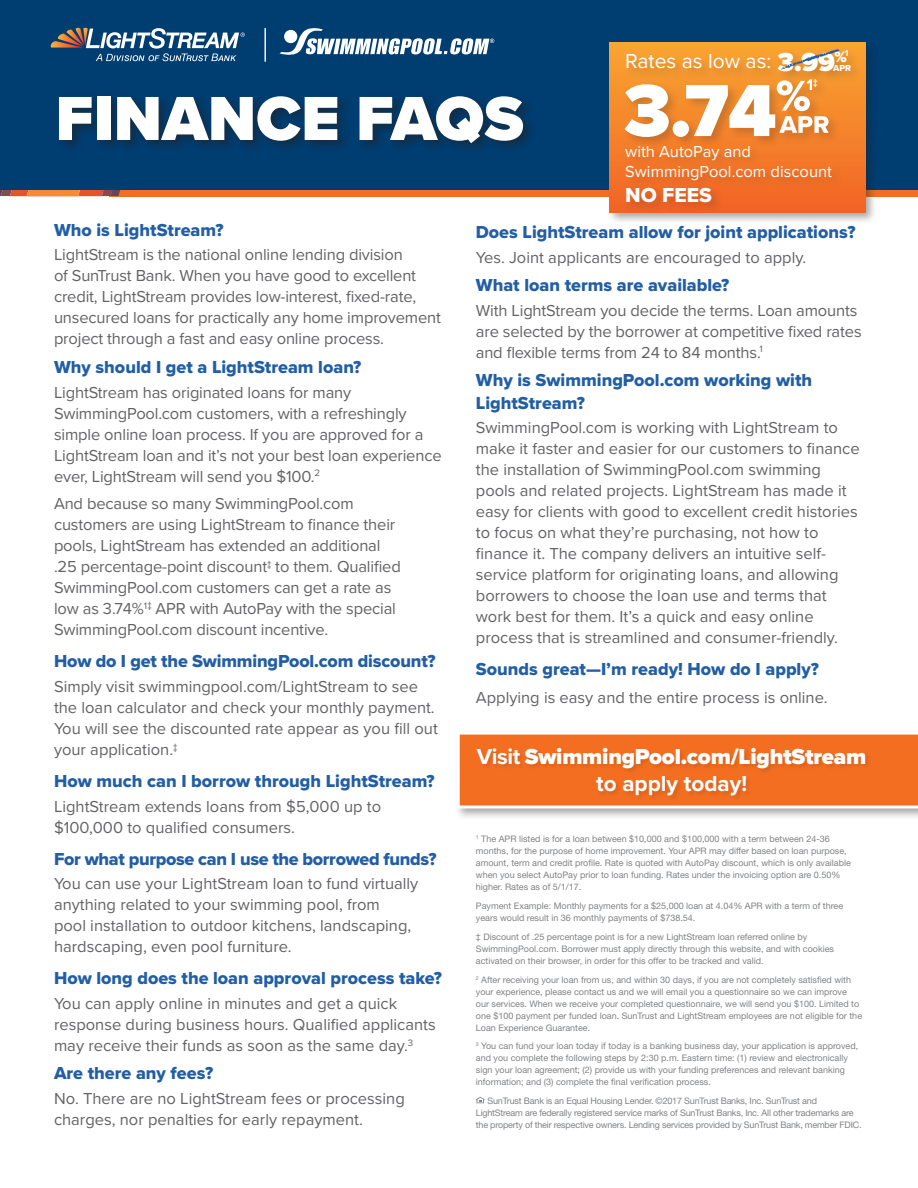
<style>
.page{position:relative;width:918px;height:1188px;background:#fff}
.page>*{position:absolute;margin:0;border:0;box-sizing:border-box;transform-origin:0 0}
.t1{font:900 64.5px "Proxima Nova";color:#fff}
.t2{font:900 27px "Proxima Nova";color:#fff}
.t3{font:900 22.5px/27px "Proxima Nova";letter-spacing:-.01em;color:#fff;text-align:center}
.t4{font:21px "Proxima Nova";color:#fff}
.t5{font:21px "Proxima Nova Extrabld";color:#fff}
.Question{font:18px/22.2px "Proxima Nova Extrabld";color:#225ea4}
.Question-2{font:18px "Proxima Nova Extrabld";letter-spacing:-.02em;color:#225ea4}
.Answer{font:18px "Proxima Nova Extrabld";color:#225ea4}
.Answer-2{font:16.5px/21px "Proxima Nova";color:#636366}
.t6{font:16.5px "Proxima Nova";color:#fff}
.t7{font:9px/12px "Helvetica Neue LT Std";color:#808285}
.t8{font:9px/12px "Helvetica Neue LT Std";letter-spacing:-.02em;color:#808285}
.t9{font:9px "Proxima Nova Extrabld";color:#fff}
.t10{font:700 9px "Proxima Nova";color:#fff}
.s1{font-weight:700}
</style>
<div class="page">
<svg style="left:125px;top:189px;width:793px;height:7px;background:#d0672c"></svg>
<svg style="left:0;top:189px;width:125px;height:7px"></svg>
<div style="left:454px;top:729px;width:464px;height:92px;background:#231f20;opacity:.4"></div>
<svg style="left:457px;top:732px;width:461px;height:76px;background:#f5884a"></svg>
<div style="left:0;top:0;width:918px;height:189px;background:#003d71"></div>
<div style="left:606px;top:40px;width:272px;height:185px;background:#231f20;opacity:.4"></div>
<div style="left:610px;top:43px;width:255px;height:169px;background:linear-gradient(to bottom,#f9a532,#f26425)"></div>
<svg style="left:50px;top:28px;width:195px;height:33px"></svg>
<hr style="left:265px;top:28px;width:1px;height:34px;background:#fff">
<div style="left:56px;top:93px;width:479px;height:61px;background:#231f20;opacity:.5"></div>
<div style="left:624px;top:52px;width:158px;height:29px;background:#f29730"></div>
<div style="left:624px;top:143px;width:219px;height:49px;background:#ef7428"></div>
<div style="left:623px;top:78px;width:199px;height:71px;background:#231f20;opacity:.2"></div>
<div style="left:777px;top:114px;width:64px;height:31px;background:#231f20;opacity:.2"></div>
<div style="left:776px;top:49px;width:82px;height:34px;background:#231f20;opacity:.2"></div>
<div style="left:831px;top:62px;width:32px;height:21px;background:#231f20;opacity:.2"></div>
<svg style="left:781px;top:49px;width:59px;height:21px"></svg>
<div style="left:623px;top:184px;width:100px;height:31px;background:#231f20;opacity:.2"></div>
<div style="left:805px;top:77px;width:24px;height:25px;background:#f0942e"></div>
<svg style="left:625px;top:79px;width:204px;height:58px;background:#f3bd8c"></svg>
<div style="left:843px;top:48px;width:17px;height:20px;background:#231f20;opacity:.2"></div>
<svg style="left:279px;top:28px;width:215px;height:27px"></svg>
<svg style="left:476px;top:1097px;width:9px;height:6px"></svg>
<div style="left:476px;top:748px;width:395px;height:54px;background:#231f20;opacity:.13"></div>
<p class="t1" style="left:56px;top:80px;width:470px">FINANCE FAQS</p>
<p class="t10" style="left:845px;top:48px;width:5px">1</p>
<p class="t2" style="left:778px;top:45px;width:71px">3.99<sup>%</sup></p>
<p class="t4" style="left:625px;top:49px;width:148px">Rates as low as:</p>
<p class="t9" style="left:833px;top:62px;width:20px">APR</p>
<p class="t6" style="left:625px;top:142px;width:127px">with AutoPay and</p>
<p class="t6" style="left:625px;top:161px;width:208px">SwimmingPool.com discount</p>
<p class="t5" style="left:625px;top:182px;width:88px">NO FEES</p>
<p class="Question" style="left:54px;top:220px;width:171px">Who is LightStream?</p>
<p class="Answer-2" style="left:54px;top:245px;width:389px">LightStream is the national online lending division<br>of SunTrust Bank. When you have good to excellent credit, LightStream provides low-interest, fixed-rate, unsecured loans for practically any home improvement project through a fast and easy online process.</p>
<p class="Question" style="left:54px;top:357px;width:309px">Why should I get a LightStream loan?</p>
<p class="Answer-2" style="left:54px;top:382px;width:389px">LightStream has originated loans for many SwimmingPool.com customers, with a refreshingly simple online loan process. If you are approved for a LightStream loan and it’s not your best loan experience ever, LightStream will send you $100.<sup>2</sup></p>
<p class="Answer-2" style="left:54px;top:494px;width:348px">And because so many SwimmingPool.com customers are using LightStream to finance their pools, LightStream has extended an additional .25 percentage-point discount‡ to them. Qualified SwimmingPool.com customers can get a rate as low as 3.74%<sup>1</sup>‡ APR with AutoPay with the special SwimmingPool.com discount incentive.</p>
<p class="Question" style="left:54px;top:651px;width:383px">How do I get the SwimmingPool.com discount?</p>
<p class="Answer-2" style="left:54px;top:676px;width:385px">Simply visit swimmingpool.com/LightStream to see the loan calculator and check your monthly payment.<br>You will see the discounted rate appear as you fill out your application.‡</p>
<p class="Question" style="left:54px;top:771px;width:382px">How much can I borrow through LightStream?</p>
<p class="Answer-2" style="left:54px;top:796px;width:329px">LightStream extends loans from $5,000 up to $100,000 to qualified consumers.</p>
<p class="Question-2" style="left:54px;top:848px;width:384px">For what purpose can I use the borrowed funds?</p>
<p class="Answer-2" style="left:54px;top:874px;width:366px">You can use your LightStream loan to fund virtually anything related to your swimming pool, from<br>pool installation to outdoor kitchens, landscaping, hardscaping, even pool furniture.</p>
<p class="Question" style="left:54px;top:968px;width:390px">How long does the loan approval process take?</p>
<p class="Answer-2" style="left:54px;top:993px;width:383px">You can apply online in minutes and get a quick response during business hours. Qualified applicants may receive their funds as soon as the same day.<sup>3</sup></p>
<p class="Answer" style="left:54px;top:1063px;width:161px">Are there any fees?</p>
<p class="Answer-2" style="left:54px;top:1089px;width:352px">No. There are no LightStream fees or processing charges, nor penalties for early repayment.</p>
<p class="Question" style="left:476px;top:222px;width:381px">Does LightStream allow for joint applications?</p>
<p class="Answer-2" style="left:476px;top:247px;width:332px">Yes. Joint applicants are encouraged to apply.</p>
<p class="Question" style="left:476px;top:275px;width:255px">What loan terms are available?</p>
<p class="Answer-2" style="left:476px;top:300px;width:387px">With LightStream you decide the terms. Loan amounts are selected by the borrower at competitive fixed rates and flexible terms from 24 to 84 months.<sup>1</sup></p>
<p class="Question" style="left:476px;top:370px;width:338px">Why is SwimmingPool.com working with<br>LightStream?</p>
<p class="Answer-2" style="left:476px;top:418px;width:385px">SwimmingPool.com is working with LightStream to make it faster and easier for our customers to finance the installation of SwimmingPool.com swimming pools and related projects. LightStream has made it easy for clients with good to excellent credit histories to focus on what they’re purchasing, not how to finance it. The company delivers an intuitive self&shy;service platform for originating loans, and allowing borrowers to choose the loan use and terms that work best for them. It’s a quick and easy online process that is streamlined and consumer-friendly.</p>
<p class="Question" style="left:476px;top:659px;width:344px">Sounds great—I’m ready! How do I apply?</p>
<p class="Answer-2" style="left:476px;top:687px;width:353px">Applying is easy and the entire process is online.</p>
<p class="t3" style="left:477px;top:745px;width:391px"><span class="s1">Visit</span> SwimmingPool.com/LightStream <span class="s1">to apply today!</span></p>
<p class="t7" style="left:476px;top:833px;width:377px"><sup>1</sup> The APR listed is for a loan between $10,000 and $100,000 with a term between 24-36 months, for the purpose of home improvement. Your APR may differ based on loan purpose, amount, term and credit profile. Rate is quoted with AutoPay discount, which is only available when you select AutoPay prior to loan funding. Rates under the invoicing option are 0.50% higher. Rates as of 5/1/17.</p>
<p class="t7" style="left:476px;top:900px;width:369px">Payment Example: Monthly payments for a $25,000 loan at 4.04% APR with a term of three years would result in 36 monthly payments of $738.54.</p>
<p class="t7" style="left:476px;top:931px;width:360px">‡ Discount of .25 percentage point is for a new LightStream loan referred online by<br>SwimmingPool.com. Borrower must apply directly through this website, and with cookies activated on their browser, in order for this offer to be tracked and valid.</p>
<p class="t7" style="left:476px;top:973px;width:388px"><sup>2</sup> After receiving your loan from us, and within 30 days, if you are not completely satisfied with your experience, please contact us and we will email you a questionnaire so we can improve our services. When we receive your completed questionnaire, we will send you $100. Limited to one $100 payment per funded loan. SunTrust and LightStream employees are not eligible for the Loan Experience Guarantee.</p>
<p class="t7" style="left:476px;top:1040px;width:384px"><sup>3</sup> You can fund your loan today if today is a banking business day, your application is approved, and you complete the following steps by 2:30 p.m. Eastern time: (1) review and electronically sign your loan agreement; (2) provide us with your funding preferences and relevant banking information; and (3) complete the final verification process.</p>
<p class="t8" style="left:476px;top:1095px;width:387px;text-indent:12px">SunTrust Bank is an Equal Housing Lender. ©2017 SunTrust Banks, Inc. SunTrust and<br>LightStream are federally registered service marks of SunTrust Banks, Inc. All other trademarks are the property of their respective owners. Lending services provided by SunTrust Bank, member FDIC.</p>
</div>
